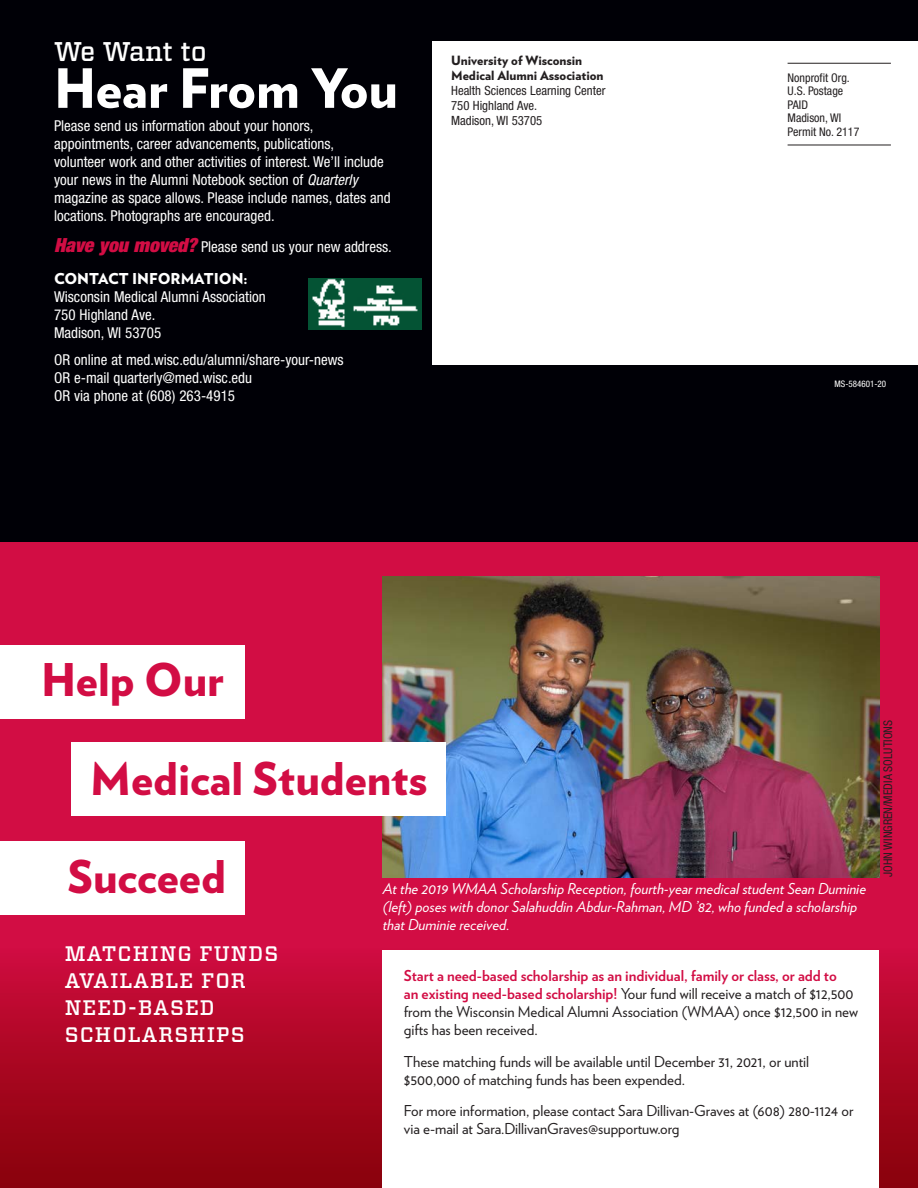
<style>
.page{position:relative;width:918px;height:1188px;background:#fff}
.page>*{position:absolute;margin:0;border:0;box-sizing:border-box;transform-origin:0 0}
.t1{font:900 54px "Verlag";letter-spacing:-.005em;color:#fff}
.t2{font:900 45px "Verlag";color:#d20d44}
.t3{font:500 27px "Vitesse";letter-spacing:-.005em;color:#fff}
.t4{font:500 21px/27px "Vitesse";letter-spacing:.05em;color:#fff}
.t5{font:condensed 15px/18px "Helvetica Neue LT Std";color:#fff}
.t6{font:15px/18px "Verlag";color:#231f20}
.t7{font:italic 15px/18px "Verlag";color:#fff}
.t8{font:900 15px "Verlag";color:#fff}
.t9{font:condensed 12.75px/15px "Helvetica Neue LT Std";color:#231f20}
.t10{font:900 12.75px/15px "Verlag";color:#231f20}
.t11{font:condensed 12px/13.5px "Helvetica Neue LT Std";color:#231f20}
.t12{font:condensed 9px "Helvetica Neue LT Std";color:#fff}
.s1{font-style:italic}
.s2{font-weight:900;font-style:italic;font-size:19.5px;color:#d20d44}
.s3{font-weight:700;color:#d20d44}
</style>
<div class="page">
<div style="left:0;top:0;width:918px;height:594px;background:#000006"></div>
<div style="left:0;top:542px;width:918px;height:646px;background:#d20d44"></div>
<div style="left:0;top:946px;width:918px;height:242px;background:linear-gradient(to bottom,#cf0d3f,#88030a)"></div>
<div style="left:0;top:645px;width:244px;height:74px;background:#fff"></div>
<div style="left:433px;top:41px;width:485px;height:324px;background:#fff"></div>
<hr style="left:788px;top:63px;width:103px;height:1px;background:#231f20">
<hr style="left:788px;top:145px;width:103px;height:1px;background:#231f20">
<img style="left:309px;top:279px;width:112px;height:50px">
<img style="left:383px;top:577px;width:497px;height:301px">
<div style="left:383px;top:950px;width:496px;height:238px;background:#fff"></div>
<div style="left:71px;top:742px;width:375px;height:74px;background:#fff"></div>
<div style="left:0;top:841px;width:244px;height:74px;background:#fff"></div>
<h3 class="t3" style="left:54px;top:34px;width:154px">We Want to</h3>
<h1 class="t1" style="left:54px;top:44px;width:345px">Hear From You</h1>
<p class="t5" style="left:54px;top:116px;width:338px">Please send us information about your honors, appointments, career advancements, publications,<br>volunteer work and other activities of interest. We’ll include your news in the Alumni Notebook section of <span class="s1">Quarterly </span>magazine as space allows. Please include names, dates and locations. Photographs are encouraged.</p>
<p class="t5" style="left:54px;top:238px;width:339px"><span class="s2">Have you moved?</span> Please send us your new address.</p>
<p class="t8" style="left:54px;top:266px;width:195px">CONTACT INFORMATION:</p>
<p class="t5" style="left:54px;top:287px;width:213px">Wisconsin Medical Alumni Association<br>750 Highland Ave.<br>Madison, WI 53705</p>
<p class="t5" style="left:54px;top:350px;width:291px">OR online at med.wisc.edu/alumni/share-your-news<br>OR e-mail quarterly@med.wisc.edu<br>OR via phone at (608) 263-4915</p>
<p class="t10" style="left:451px;top:52px;width:154px">University of Wisconsin<br>Medical Alumni Association</p>
<p class="t9" style="left:451px;top:83px;width:156px">Health Sciences Learning Center<br>750 Highland Ave.<br>Madison, WI 53705</p>
<h2 class="t2" style="left:41px;top:642px;width:184px">Help Our</h2>
<p class="t11" style="left:788px;top:71px;width:73px">Nonprofit Org.<br>U.S. Postage<br>PAID<br>Madison, WI<br>Permit No. 2117</p>
<p class="t12" style="left:835px;top:379px;width:53px">MS-584601-20</p>
<h2 class="t2" style="left:90px;top:741px;width:339px">Medical Students</h2>
<h2 class="t2" style="left:68px;top:840px;width:160px">Succeed</h2>
<h3 class="t4" style="left:65px;top:941px;width:215px">MATCHING FUNDS<br>AVAILABLE FOR<br>NEED-BASED<br>SCHOLARSHIPS</h3>
<p class="t7" style="left:383px;top:879px;width:485px">At the 2019 WMAA Scholarship Reception, fourth-year medical student Sean Duminie (left) poses with donor Salahuddin Abdur-Rahman, MD ’82, who funded a scholarship that Duminie received.</p>
<p class="t6" style="left:404px;top:966px;width:456px"><span class="s3">Start a need-based scholarship as an individual, family or class, or add to<br>an existing need-based scholarship!</span> Your fund will receive a match of $12,500 from the Wisconsin Medical Alumni Association (WMAA) once $12,500 in new gifts has been received.</p>
<p class="t6" style="left:404px;top:1052px;width:407px">These matching funds will be available until December 31, 2021, or until $500,000 of matching funds has been expended.</p>
<p class="t6" style="left:404px;top:1101px;width:451px">For more information, please contact Sara Dillivan‑Graves at (608) 280-1124 or via e-mail at Sara.DillivanGraves@supportuw.org</p>
<p class="t11" style="left:881px;top:877px;width:158px;rotate:-90deg">JOHN WINGREN/MEDIA SOLUTIONS</p>
</div>
